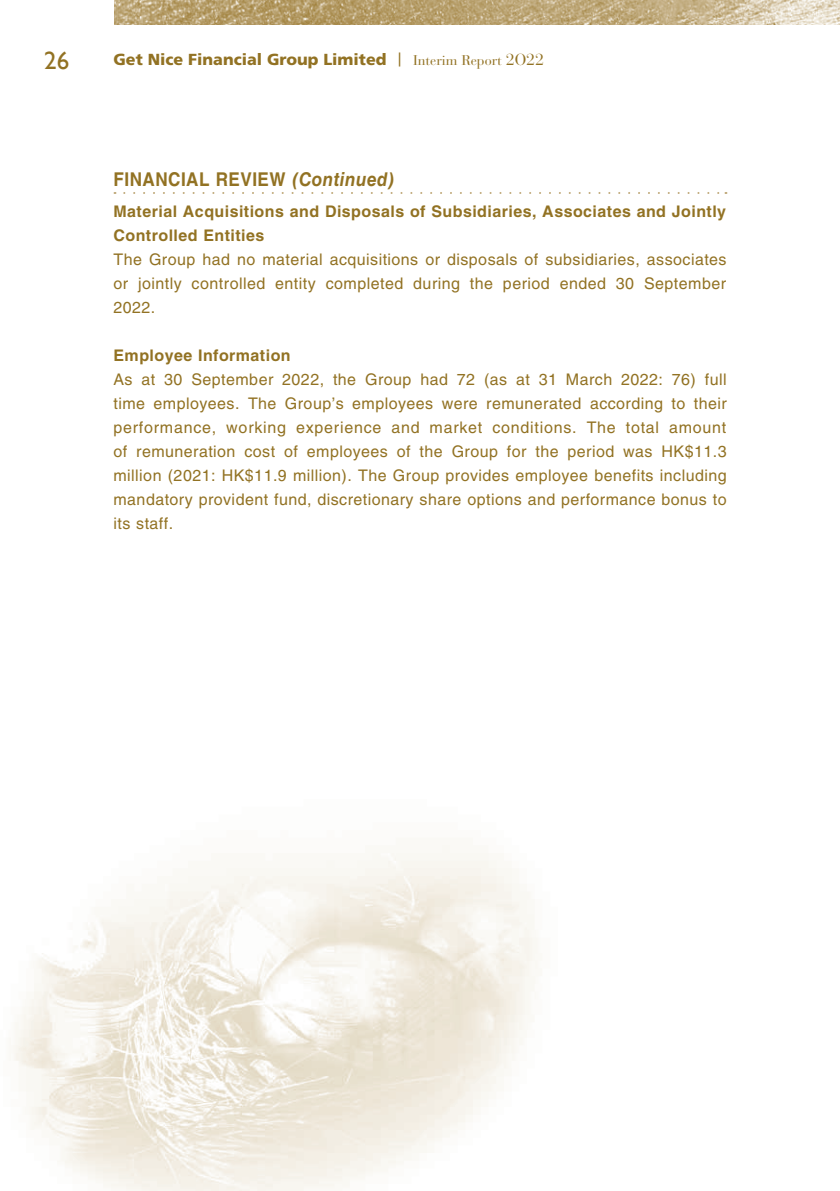
<style>
.page{position:relative;width:840px;height:1191px;background:#fff}
.page>*{position:absolute;margin:0;border:0;box-sizing:border-box;transform-origin:0 0}
.t1{font:25px "Gill Sans";color:#927223}
.t2{font:700 19px "Helvetica LT Std";letter-spacing:.03em;color:#927223;scale:.9 1}
.t3{font:16px/24px "Helvetica LT Std";letter-spacing:.03em;color:#927223;text-align:justify}
.t4{font:700 16px/24px "Helvetica LT Std";letter-spacing:.03em;color:#927223}
.t5{font:900 16px "Frutiger LT Std";color:#927223}
.t6{font:14px "Bauer Bodoni Std";color:#927223}
.s1{font-size:16px}
.s2{font-weight:400;font-size:14px}
.s3{font-style:italic}
</style>
<div class="page">
<img style="left:13px;top:845px;width:525px;height:346px">
<img style="left:114px;top:0;width:725px;height:24px">
<svg style="left:124px;top:192px;width:602px;height:2px"></svg>
<h1 class="t1" style="left:44px;top:46px;width:26px">26</h1>
<p class="t6" style="left:413px;top:52px;width:132px">Interim Report <span class="s1">2O22</span></p>
<p class="t5" style="left:113px;top:50px;width:289px">Get Nice Financial Group Limited <span class="s2">|</span></p>
<p class="t2" style="left:113px;top:168px;width:314px">FINANCIAL REVIEW <span class="s3">(Continued)</span></p>
<p class="t4" style="left:113px;top:199px;width:614px">Material Acquisitions and Disposals of Subsidiaries, Associates and Jointly<br>Controlled Entities</p>
<p class="t3" style="left:113px;top:247px;width:614px">The Group had no material acquisitions or disposals of subsidiaries, associates or jointly controlled entity completed during the period ended 30 September 2022.</p>
<p class="t4" style="left:113px;top:343px;width:178px">Employee Information</p>
<p class="t3" style="left:113px;top:367px;width:614px">As at 30 September 2022, the Group had 72 (as at 31 March 2022: 76) full time employees. The Group’s employees were remunerated according to their performance, working experience and market conditions. The total amount of remuneration cost of employees of the Group for the period was HK$11.3 million (2021: HK$11.9 million). The Group provides employee benefits including mandatory provident fund, discretionary share options and performance bonus to its staff.</p>
</div>
